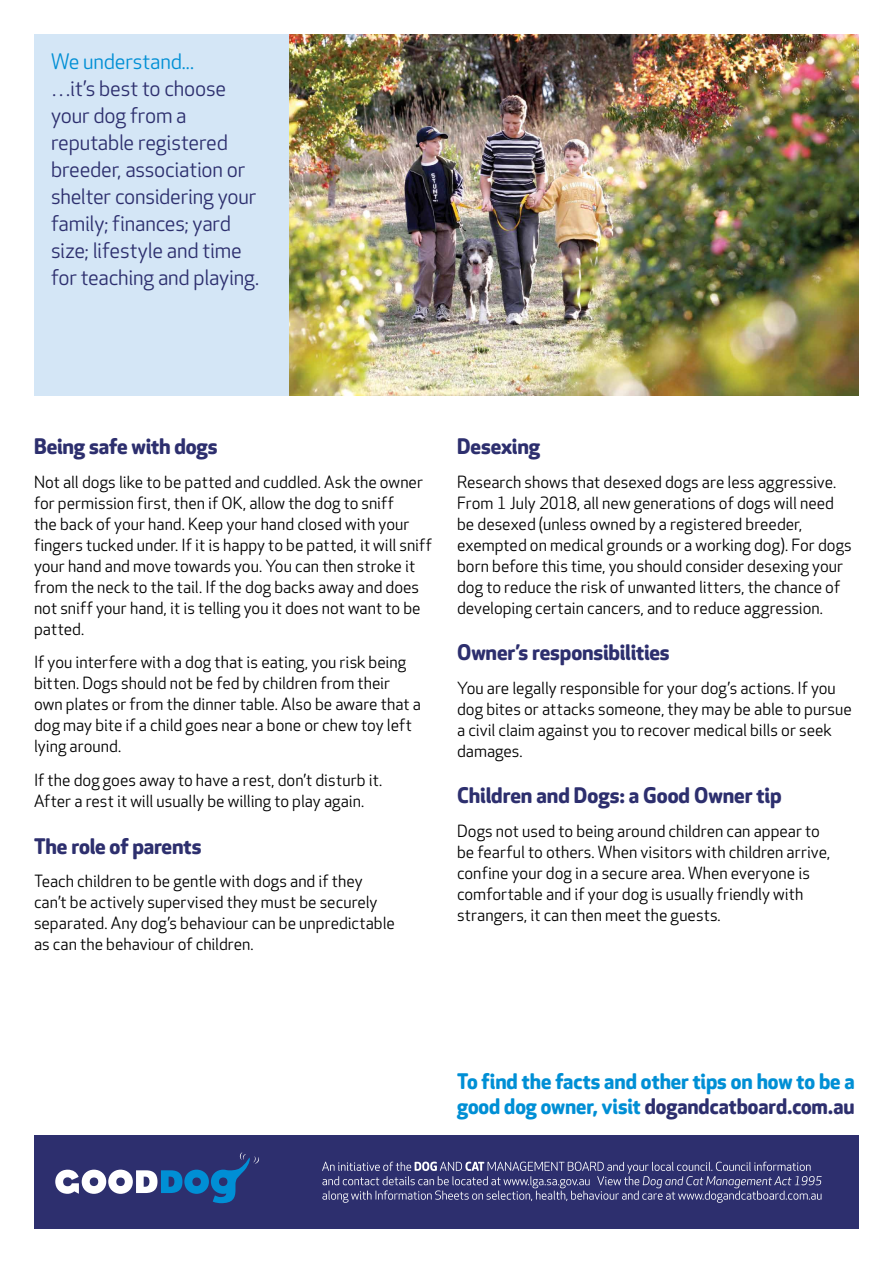
<style>
.page{position:relative;width:893px;height:1263px;background:#fff}
.page>*{position:absolute;margin:0;border:0;box-sizing:border-box;transform-origin:0 0}
.t1{font:21px/27px "Apex Rounded";letter-spacing:-.01em;color:#2d2f6e}
.t2{font:700 21px "Apex Rounded";letter-spacing:-.01em;color:#2d2f6e}
.t3{font:700 21px/25.2px "Apex Rounded";letter-spacing:-.005em;color:#008fd5}
.t4{font:21px "Apex Rounded";letter-spacing:-.01em;color:#008fd5}
.t5{font:16.5px/21px "Apex Rounded";color:#000}
.s1{color:#2d2f6e}
</style>
<div class="page">
<div style="left:34px;top:34px;width:255px;height:361px;background:#d4e6f6"></div>
<img style="left:289px;top:34px;width:570px;height:361px">
<div style="left:34px;top:1135px;width:825px;height:94px;background:#2d2f6e"></div>
<svg style="left:55px;top:1152px;width:204px;height:51px"></svg>
<svg style="left:322px;top:1161px;width:500px;height:42px"></svg>
<p class="t4" style="left:51px;top:50px;width:144px">We understand...</p>
<p class="t1" style="left:51px;top:76px;width:210px">…it’s best to choose your dog from a reputable registered breeder, association or shelter considering your family; finances; yard size; lifestyle and time for teaching and playing.</p>
<p class="t2" style="left:34px;top:434px;width:185px">Being safe with dogs</p>
<p class="t5" style="left:34px;top:472px;width:400px">Not all dogs like to be patted and cuddled. Ask the owner for permission first, then if OK, allow the dog to sniff<br>the back of your hand. Keep your hand closed with your fingers tucked under. If it is happy to be patted, it will sniff your hand and move towards you. You can then stroke it from the neck to the tail. If the dog backs away and does not sniff your hand, it is telling you it does not want to be patted.</p>
<p class="t5" style="left:34px;top:652px;width:389px">If you interfere with a dog that is eating, you risk being bitten. Dogs should not be fed by children from their own plates or from the dinner table. Also be aware that a dog may bite if a child goes near a bone or chew toy left lying around.</p>
<p class="t5" style="left:34px;top:770px;width:350px">If the dog goes away to have a rest, don’t disturb it.<br>After a rest it will usually be willing to play again.</p>
<p class="t2" style="left:34px;top:833px;width:169px">The role of parents</p>
<p class="t5" style="left:34px;top:871px;width:362px">Teach children to be gentle with dogs and if they can’t be actively supervised they must be securely separated. Any dog’s behaviour can be unpredictable as can the behaviour of children.</p>
<p class="t2" style="left:457px;top:434px;width:85px">Desexing</p>
<p class="t5" style="left:457px;top:472px;width:396px">Research shows that desexed dogs are less aggressive.<br>From 1 July 2018, all new generations of dogs will need be desexed (unless owned by a registered breeder, exempted on medical grounds or a working dog). For dogs born before this time, you should consider desexing your dog to reduce the risk of unwanted litters, the chance of developing certain cancers, and to reduce aggression.</p>
<p class="t2" style="left:457px;top:640px;width:214px">Owner’s responsibilities</p>
<p class="t5" style="left:457px;top:678px;width:396px">You are legally responsible for your dog’s actions. If you dog bites or attacks someone, they may be able to pursue a civil claim against you to recover medical bills or seek damages.</p>
<p class="t2" style="left:457px;top:783px;width:326px">Children and Dogs: a Good Owner tip</p>
<p class="t5" style="left:457px;top:821px;width:375px">Dogs not used to being around children can appear to be fearful to others. When visitors with children arrive, confine your dog in a secure area. When everyone is comfortable and if your dog is usually friendly with strangers, it can then meet the guests.</p>
<p class="t3" style="left:457px;top:1069px;width:399px">To find the facts and other tips on how to be a good dog owner, visit <span class="s1">dogandcatboard.com.au</span></p>
</div>
